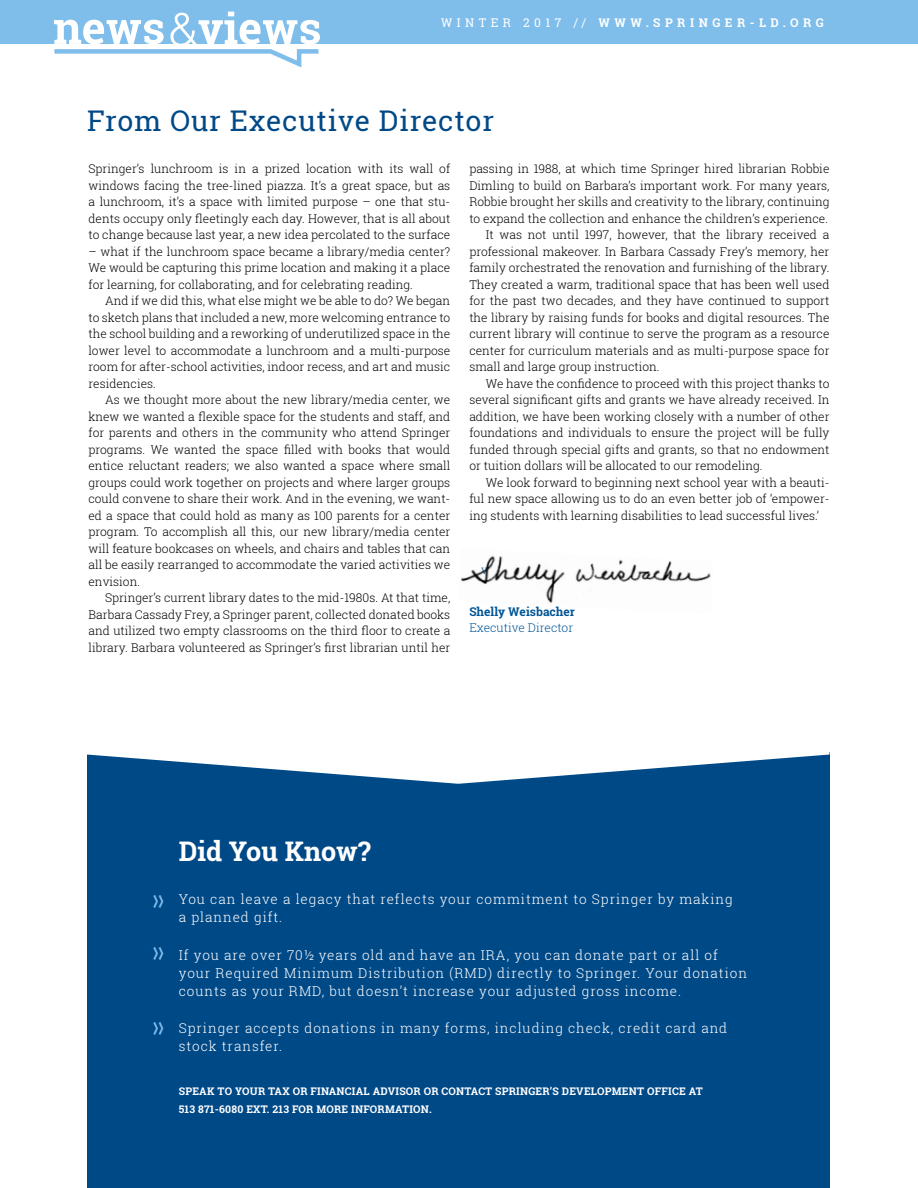
<style>
.page{position:relative;width:918px;height:1188px;background:#fff}
.page>*{position:absolute;margin:0;border:0;box-sizing:border-box;transform-origin:0 0}
.t1{font:28.5px "Roboto Slab";letter-spacing:.03em;color:#004987}
.t2{font:700 27px "Roboto Slab";color:#fff}
.t3{font:20.1px "Champion HTF Bantamweight";color:#7fbdeb}
.t4{font:300 13.5px/18px "Roboto Slab";letter-spacing:.07em;color:#fff}
.t5{font:300 12px/16.5px "Roboto Slab";color:#000101;text-align:justify}
.t6{font:700 12px "Roboto Slab";letter-spacing:.375em;color:#fff}
.t7{font:300 12px "Roboto Slab";color:#005596}
.t8{font:700 12px "Roboto Slab";color:#005596}
.t9{font:700 10.5px/18px "Roboto Slab";letter-spacing:.02em;color:#fff}
.s1{font-weight:400}
</style>
<div class="page">
<div style="left:87px;top:752px;width:743px;height:436px;background:#004987"></div>
<div style="left:0;top:0;width:918px;height:43px;background:#7fbdeb"></div>
<img style="left:460px;top:555px;width:251px;height:48px">
<svg style="left:50px;top:12px;width:273px;height:56px"></svg>
<svg style="left:87px;top:752px;width:743px;height:32px;fill:#fff"></svg>
<p class="t6" style="left:441px;top:15px;width:384px"><span class="s1">WINTER 2017 //</span> WWW.SPRINGER-LD.ORG</p>
<h1 class="t1" style="left:87px;top:101px;width:409px">From Our Executive Director</h1>
<p class="t5" style="left:88px;top:160px;width:363px">Springer’s lunchroom is in a prized location with its wall of windows facing the tree-lined piazza. It’s a great space, but as a lunchroom, it’s a space with limited purpose – one that stu&shy;dents occupy only fleetingly each day. However, that is all about to change because last year, a new idea percolated to the surface</p>
<p class="t5" style="left:88px;top:243px;width:363px">– what if the lunchroom space became a library/media center?<br>We would be capturing this prime location and making it a place for learning, for collaborating, and for celebrating reading.</p>
<p class="t5" style="left:88px;top:292px;width:363px;text-indent:16px">And if we did this, what else might we be able to do? We began to sketch plans that included a new, more welcoming entrance to the school building and a reworking of underutilized space in the lower level to accommodate a lunchroom and a multi-purpose room for after-school activities, indoor recess, and art and music residencies.</p>
<p class="t5" style="left:88px;top:391px;width:363px;text-indent:16px">As we thought more about the new library/media center, we knew we wanted a flexible space for the students and staff, and for parents and others in the community who attend Springer programs. We wanted the space filled with books that would entice reluctant readers; we also wanted a space where small groups could work together on projects and where larger groups could convene to share their work. And in the evening, we want&shy;ed a space that could hold as many as 100 parents for a center program. To accomplish all this, our new library/media center will feature bookcases on wheels, and chairs and tables that can all be easily rearranged to accommodate the varied activities we envision.</p>
<p class="t5" style="left:88px;top:589px;width:363px;text-indent:16px">Springer’s current library dates to the mid-1980s. At that time, Barbara Cassady Frey, a Springer parent, collected donated books and utilized two empty classrooms on the third floor to create a library. Barbara volunteered as Springer’s first librarian until her</p>
<p class="t5" style="left:469px;top:160px;width:362px">passing in 1988, at which time Springer hired librarian Robbie</p>
<p class="t5" style="left:469px;top:177px;width:362px">Dimling to build on Barbara’s important work. For many years,</p>
<p class="t5" style="left:469px;top:193px;width:362px">Robbie brought her skills and creativity to the library, continuing</p>
<p class="t5" style="left:469px;top:210px;width:360px">to expand the collection and enhance the children’s experience.</p>
<p class="t5" style="left:486px;top:226px;width:345px">It was not until 1997, however, that the library received a</p>
<p class="t5" style="left:469px;top:243px;width:362px">professional makeover. In Barbara Cassady Frey’s memory, her</p>
<p class="t5" style="left:469px;top:259px;width:362px">family orchestrated the renovation and furnishing of the library.</p>
<p class="t5" style="left:469px;top:276px;width:362px">They created a warm, traditional space that has been well used</p>
<p class="t5" style="left:469px;top:292px;width:362px">for the past two decades, and they have continued to support</p>
<p class="t5" style="left:469px;top:309px;width:362px">the library by raising funds for books and digital resources. The</p>
<p class="t5" style="left:469px;top:325px;width:362px">current library will continue to serve the program as a resource</p>
<p class="t5" style="left:469px;top:342px;width:362px">center for curriculum materials and as multi-purpose space for</p>
<p class="t5" style="left:469px;top:358px;width:192px">small and large group instruction.</p>
<p class="t5" style="left:486px;top:375px;width:345px">We have the confidence to proceed with this project thanks to</p>
<p class="t5" style="left:469px;top:391px;width:362px">several significant gifts and grants we have already received. In</p>
<p class="t5" style="left:469px;top:408px;width:362px">addition, we have been working closely with a number of other</p>
<p class="t5" style="left:469px;top:424px;width:362px">foundations and individuals to ensure the project will be fully</p>
<p class="t5" style="left:469px;top:441px;width:362px">funded through special gifts and grants, so that no endowment</p>
<p class="t5" style="left:469px;top:457px;width:295px">or tuition dollars will be allocated to our remodeling.</p>
<p class="t5" style="left:486px;top:474px;width:345px">We look forward to beginning next school year with a beauti-</p>
<p class="t5" style="left:469px;top:490px;width:362px">ful new space allowing us to do an even better job of ‘empower-</p>
<p class="t5" style="left:469px;top:507px;width:351px">ing students with learning disabilities to lead successful lives.’</p>
<p class="t7" style="left:481px;top:561px;width:8px">v</p>
<p class="t8" style="left:469px;top:603px;width:107px">Shelly Weisbacher</p>
<p class="t7" style="left:469px;top:620px;width:105px">Executive Director</p>
<h3 class="t3" style="left:153px;top:888px;width:12px">&gt;&gt;</h3>
<h3 class="t3" style="left:153px;top:941px;width:12px">&gt;&gt;</h3>
<h3 class="t3" style="left:153px;top:1016px;width:12px">&gt;&gt;</h3>
<h2 class="t2" style="left:179px;top:832px;width:194px">Did You Know?</h2>
<p class="t4" style="left:179px;top:890px;width:555px">You can leave a legacy that reflects your commitment to Springer by making a planned gift.</p>
<p class="t4" style="left:179px;top:946px;width:570px">If you are over 70½ years old and have an IRA, you can donate part or all of your Required Minimum Distribution (RMD) directly to Springer. Your donation counts as your RMD, but doesn’t increase your adjusted gross income.</p>
<p class="t4" style="left:179px;top:1019px;width:550px">Springer accepts donations in many forms, including check, credit card and stock transfer.</p>
<p class="t9" style="left:179px;top:1082px;width:526px">SPEAK TO YOUR TAX OR FINANCIAL ADVISOR OR CONTACT SPRINGER’S DEVELOPMENT OFFICE AT<br>513 871-6080 EXT. 213 FOR MORE INFORMATION.</p>
</div>
